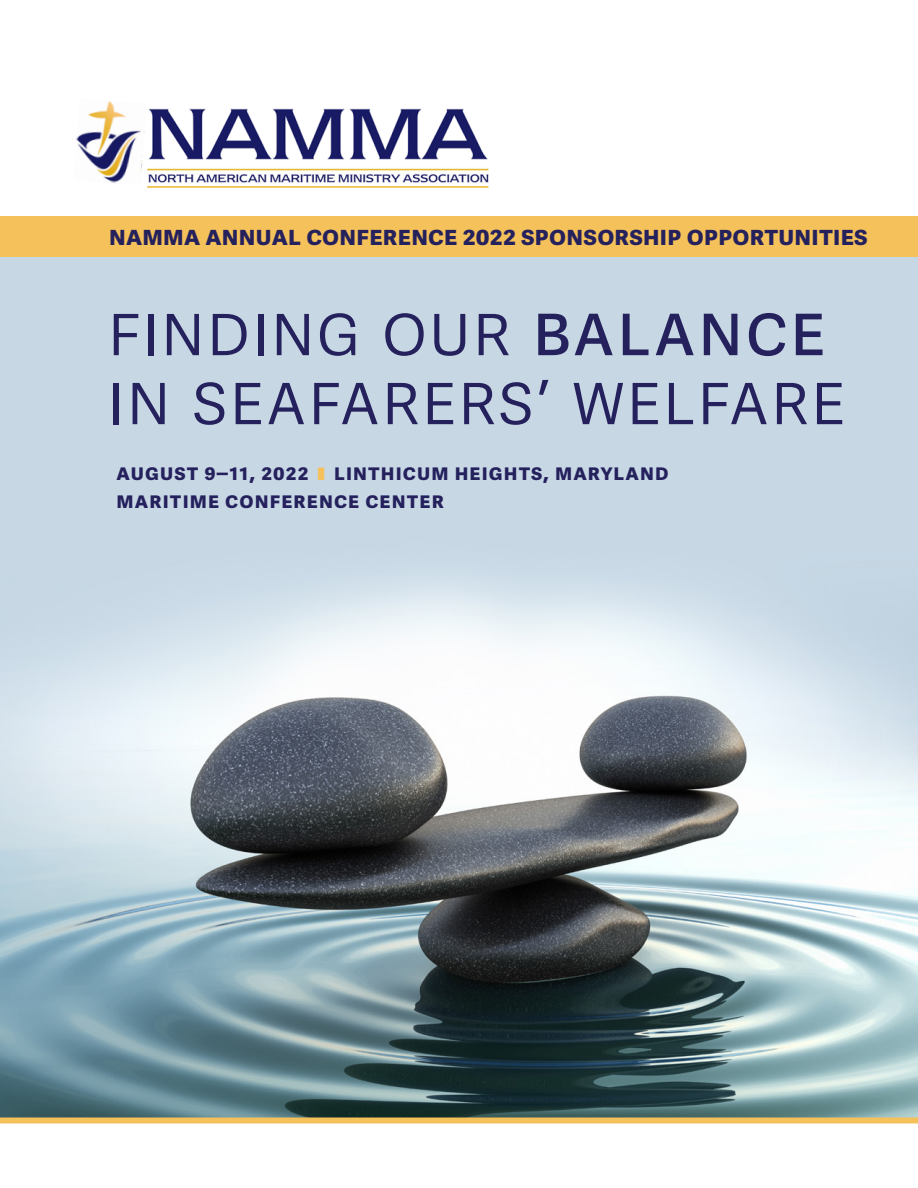
<style>
.page{position:relative;width:918px;height:1188px;background:#fff}
.page>*{position:absolute;margin:0;border:0;box-sizing:border-box;transform-origin:0 0}
.t1{font:300 75px/69px "Adelle Sans";letter-spacing:.03em;color:#25215d}
.t2{font:700 27px "Adelle Sans";letter-spacing:.01em;color:#25215d}
.t3{font:700 22.5px/28.5px "Adelle Sans";letter-spacing:.05em;color:#25215d}
.s1{font-weight:400}
</style>
<div class="page">
<img style="left:0;top:256px;width:918px;height:862px">
<img style="left:76px;top:100px;width:69px;height:83px">
<img style="left:147px;top:108px;width:342px;height:80px">
<div style="left:0;top:216px;width:918px;height:40px;background:#f5c15a"></div>
<div style="left:0;top:1118px;width:918px;height:6px;background:#f5c15a"></div>
<svg style="left:318px;top:467px;width:6px;height:13px"></svg>
<p class="t2" style="left:109px;top:215px;width:760px">namma annual conference 2022 sponsorship opportunities</p>
<h1 class="t1" style="left:108px;top:292px;width:739px">finding our <span class="s1">balance </span>in seafarers’ welfare</h1>
<p class="t3" style="left:117px;top:457px;width:554px">august 9–11, 2022 linthicum heights, maryland maritime conference center</p>
</div>
